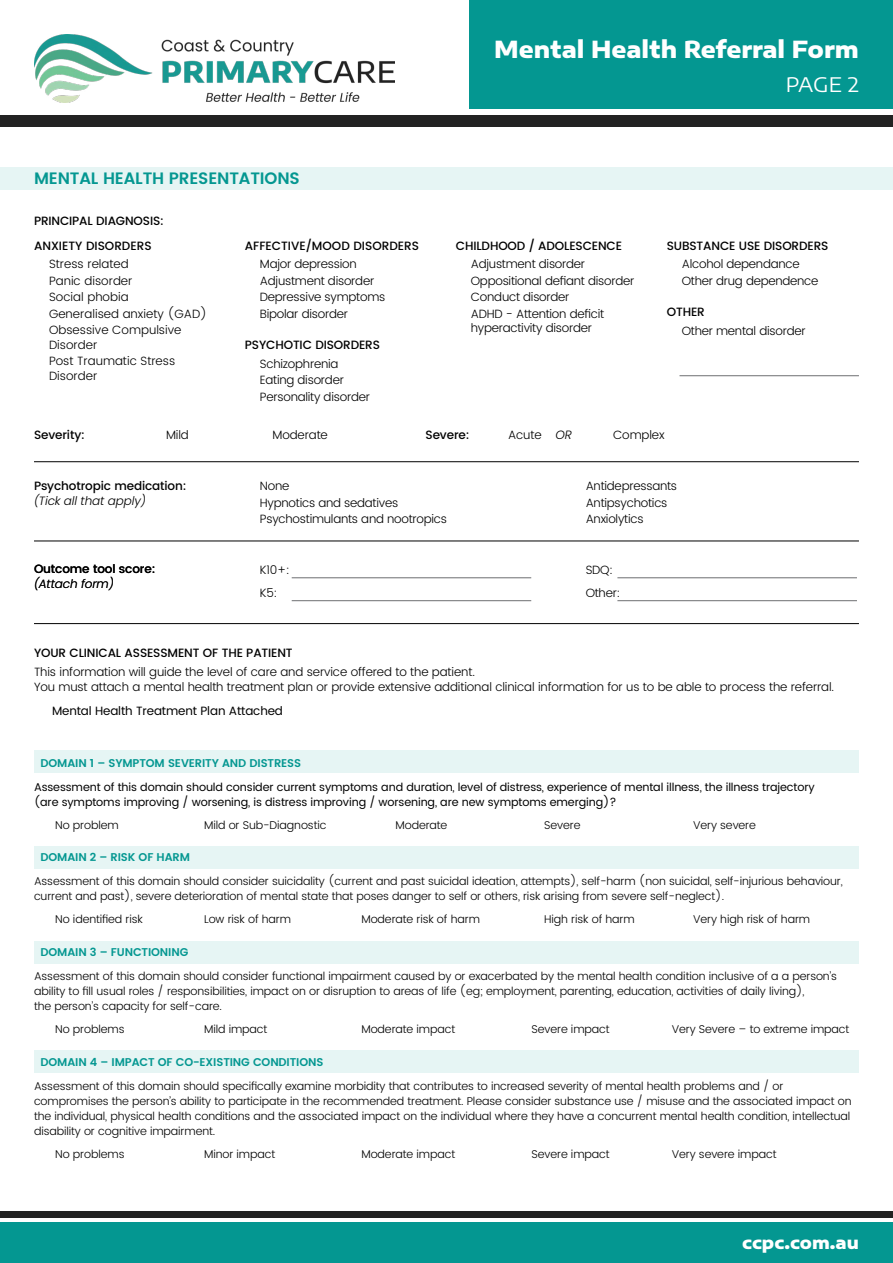
<style>
.page{position:relative;width:893px;height:1263px;background:#fff}
.page>*{position:absolute;margin:0;border:0;box-sizing:border-box;transform-origin:0 0}
.t1{font:800 23.1px "Encode Sans Expanded";color:#fff}
.t2{font:20.1px "Encode Sans Expanded";color:#fff}
.t3{font:800 17.1px "Encode Sans Expanded";color:#fff}
.t4{font:600 16.5px "Poppins";letter-spacing:-.01em;color:#049791}
.t5{font:300 12px/16.5px "Poppins";letter-spacing:-.02em;color:#000}
.t6{font:500 12px "Poppins";letter-spacing:-.01em;color:#000}
.t7{font:300 12px/16.5px "Poppins";color:#000}
.t8{font:12px "Poppins";letter-spacing:-.01em;color:#000}
.t9{font:italic 300 12px "Poppins";letter-spacing:-.01em;color:#000}
.t10{font:300 11.25px/15px "Poppins";letter-spacing:-.01em;color:#000}
.t11{font:11.25px/15px "Poppins";letter-spacing:-.01em;color:#000}
.t12{font:600 11.25px "Poppins";letter-spacing:-.01em;color:#049791}
.s1{font-style:italic}
</style>
<div class="page">
<hr style="left:617px;top:577px;width:240px;height:1px;background:#6d6e71">
<hr style="left:617px;top:600px;width:240px;height:1px;background:#6d6e71">
<hr style="left:292px;top:577px;width:239px;height:1px;background:#6d6e71">
<hr style="left:292px;top:600px;width:239px;height:1px;background:#6d6e71">
<hr style="left:34px;top:541px;width:825px;height:1px;background:#000">
<hr style="left:34px;top:623px;width:825px;height:1px;background:#000">
<hr style="left:34px;top:461px;width:825px;height:1px;background:#000">
<div style="left:0;top:167px;width:893px;height:23px;background:#e6f5f4"></div>
<div style="left:469px;top:0;width:424px;height:108px;background:#049791"></div>
<div style="left:0;top:115px;width:893px;height:11px;background:#222"></div>
<img style="left:34px;top:34px;width:361px;height:68px">
<hr style="left:679px;top:375px;width:180px;height:1px;background:#6d6e71">
<div style="left:0;top:1222px;width:893px;height:41px;background:#049791"></div>
<div style="left:0;top:1211px;width:893px;height:7px;background:#222"></div>
<div style="left:34px;top:750px;width:825px;height:23px;background:#e6f5f4"></div>
<div style="left:34px;top:846px;width:825px;height:23px;background:#e6f5f4"></div>
<div style="left:34px;top:941px;width:825px;height:22px;background:#e6f5f4"></div>
<div style="left:34px;top:1050px;width:825px;height:23px;background:#e6f5f4"></div>
<h3 class="t4" style="left:34px;top:166px;width:267px">MENTAL HEALTH PRESENTATIONS</h3>
<p class="t6" style="left:34px;top:212px;width:131px">PRINCIPAL DIAGNOSIS:</p>
<p class="t6" style="left:34px;top:236px;width:119px">ANXIETY DISORDERS</p>
<p class="t7" style="left:49px;top:256px;width:160px">Stress related<br>Panic disorder<br>Social phobia<br>Generalised anxiety (GAD)<br>Obsessive Compulsive</p>
<p class="t7" style="left:49px;top:337px;width:128px">Disorder<br>Post Traumatic Stress</p>
<p class="t7" style="left:49px;top:368px;width:50px">Disorder</p>
<p class="t6" style="left:245px;top:236px;width:176px">AFFECTIVE/MOOD DISORDERS</p>
<p class="t5" style="left:260px;top:256px;width:127px">Major depression<br>Adjustment disorder<br>Depressive symptoms<br>Bipolar disorder</p>
<p class="t6" style="left:245px;top:336px;width:136px">PSYCHOTIC DISORDERS</p>
<p class="t5" style="left:260px;top:356px;width:112px">Schizophrenia<br>Eating disorder<br>Personality disorder</p>
<h1 class="t1" style="left:494px;top:31px;width:366px">Mental Health Referral Form</h1>
<h2 class="t2" style="left:786px;top:70px;width:75px">PAGE 2</h2>
<p class="t6" style="left:456px;top:236px;width:168px">CHILDHOOD / ADOLESCENCE</p>
<p class="t5" style="left:471px;top:256px;width:165px">Adjustment disorder<br>Oppositional defiant disorder<br>Conduct disorder<br>ADHD - Attention deficit</p>
<p class="t5" style="left:471px;top:320px;width:123px">hyperactivity disorder</p>
<p class="t6" style="left:667px;top:236px;width:163px">SUBSTANCE USE DISORDERS</p>
<p class="t5" style="left:682px;top:256px;width:138px">Alcohol dependance<br>Other drug dependence</p>
<p class="t6" style="left:667px;top:303px;width:40px">OTHER</p>
<p class="t5" style="left:682px;top:323px;width:125px">Other mental disorder</p>
<p class="t6" style="left:34px;top:426px;width:52px">Severity:</p>
<p class="t5" style="left:166px;top:427px;width:24px">Mild</p>
<p class="t5" style="left:273px;top:427px;width:57px">Moderate</p>
<p class="t6" style="left:426px;top:426px;width:45px">Severe:</p>
<p class="t5" style="left:508px;top:427px;width:65px">Acute <span class="s1">OR</span></p>
<p class="t5" style="left:613px;top:427px;width:53px">Complex</p>
<p class="t6" style="left:34px;top:477px;width:154px">Psychotropic medication:</p>
<p class="t9" style="left:34px;top:494px;width:113px">(Tick all that apply)</p>
<p class="t5" style="left:260px;top:478px;width:189px">None<br>Hypnotics and sedatives<br>Psychostimulants and nootropics</p>
<p class="t5" style="left:586px;top:478px;width:93px">Antidepressants<br>Antipsychotics<br>Anxiolytics</p>
<p class="t6" style="left:34px;top:560px;width:123px">Outcome tool score:</p>
<p class="t9" style="left:34px;top:577px;width:81px">(Attach form)</p>
<p class="t5" style="left:260px;top:559px;width:31px;line-height:23px">K10+:<br>K5:</p>
<p class="t5" style="left:586px;top:559px;width:36px;line-height:23px">SDQ:<br>Other:</p>
<p class="t6" style="left:34px;top:644px;width:260px">YOUR CLINICAL ASSESSMENT OF THE PATIENT</p>
<p class="t5" style="left:34px;top:665px;width:802px;line-height:15px">This information will guide the level of care and service offered to the patient.<br>You must attach a mental health treatment plan or provide extensive additional clinical information for us to be able to process the referral.</p>
<p class="t8" style="left:52px;top:702px;width:232px">Mental Health Treatment Plan Attached</p>
<p class="t12" style="left:41px;top:755px;width:262px">DOMAIN 1 – SYMPTOM SEVERITY AND DISTRESS</p>
<p class="t11" style="left:34px;top:779px;width:782px">Assessment of this domain should consider current symptoms and duration, level of distress, experience of mental illness, the illness trajectory (are symptoms improving / worsening, is distress improving / worsening, are new symptoms emerging)?</p>
<p class="t10" style="left:55px;top:818px;width:65px">No problem</p>
<p class="t10" style="left:204px;top:818px;width:124px">Mild or Sub-Diagnostic</p>
<p class="t10" style="left:395px;top:818px;width:53px">Moderate</p>
<p class="t10" style="left:544px;top:818px;width:38px">Severe</p>
<p class="t10" style="left:693px;top:818px;width:64px">Very severe</p>
<p class="t12" style="left:41px;top:849px;width:151px">DOMAIN 2 – RISK OF HARM</p>
<p class="t10" style="left:34px;top:874px;width:810px">Assessment of this domain should consider suicidality (current and past suicidal ideation, attempts), self-harm (non suicidal, self-injurious behaviour, current and past), severe deterioration of mental state that poses danger to self or others, risk arising from severe self-neglect).</p>
<p class="t10" style="left:55px;top:912px;width:89px">No identified risk</p>
<p class="t10" style="left:204px;top:912px;width:88px">Low risk of harm</p>
<p class="t10" style="left:361px;top:912px;width:120px">Moderate risk of harm</p>
<p class="t10" style="left:544px;top:912px;width:92px">High risk of harm</p>
<p class="t10" style="left:693px;top:912px;width:118px">Very high risk of harm</p>
<p class="t12" style="left:41px;top:944px;width:149px">DOMAIN 3 – FUNCTIONING</p>
<p class="t10" style="left:34px;top:969px;width:804px">Assessment of this domain should consider functional impairment caused by or exacerbated by the mental health condition inclusive of a a person’s ability to fill usual roles / responsibilities, impact on or disruption to areas of life (eg; employment, parenting, education, activities of daily living),<br>the person’s capacity for self-care.</p>
<p class="t10" style="left:55px;top:1022px;width:71px">No problems</p>
<p class="t10" style="left:204px;top:1022px;width:65px">Mild impact</p>
<p class="t10" style="left:361px;top:1022px;width:95px">Moderate impact</p>
<p class="t10" style="left:531px;top:1022px;width:80px">Severe impact</p>
<p class="t10" style="left:672px;top:1022px;width:179px">Very Severe – to extreme impact</p>
<p class="t12" style="left:41px;top:1054px;width:284px">DOMAIN 4 – IMPACT OF CO-EXISTING CONDITIONS</p>
<p class="t10" style="left:34px;top:1078px;width:819px">Assessment of this domain should specifically examine morbidity that contributes to increased severity of mental health problems and / or compromises the person’s ability to participate in the recommended treatment. Please consider substance use / misuse and the associated impact on the individual, physical health conditions and the associated impact on the individual where they have a concurrent mental health condition, intellectual disability or cognitive impairment.</p>
<p class="t10" style="left:55px;top:1147px;width:71px">No problems</p>
<p class="t10" style="left:204px;top:1147px;width:73px">Minor impact</p>
<p class="t10" style="left:361px;top:1147px;width:95px">Moderate impact</p>
<p class="t10" style="left:531px;top:1147px;width:80px">Severe impact</p>
<p class="t10" style="left:672px;top:1147px;width:106px">Very severe impact</p>
<h3 class="t3" style="left:742px;top:1229px;width:118px">ccpc.com.au</h3>
</div>
